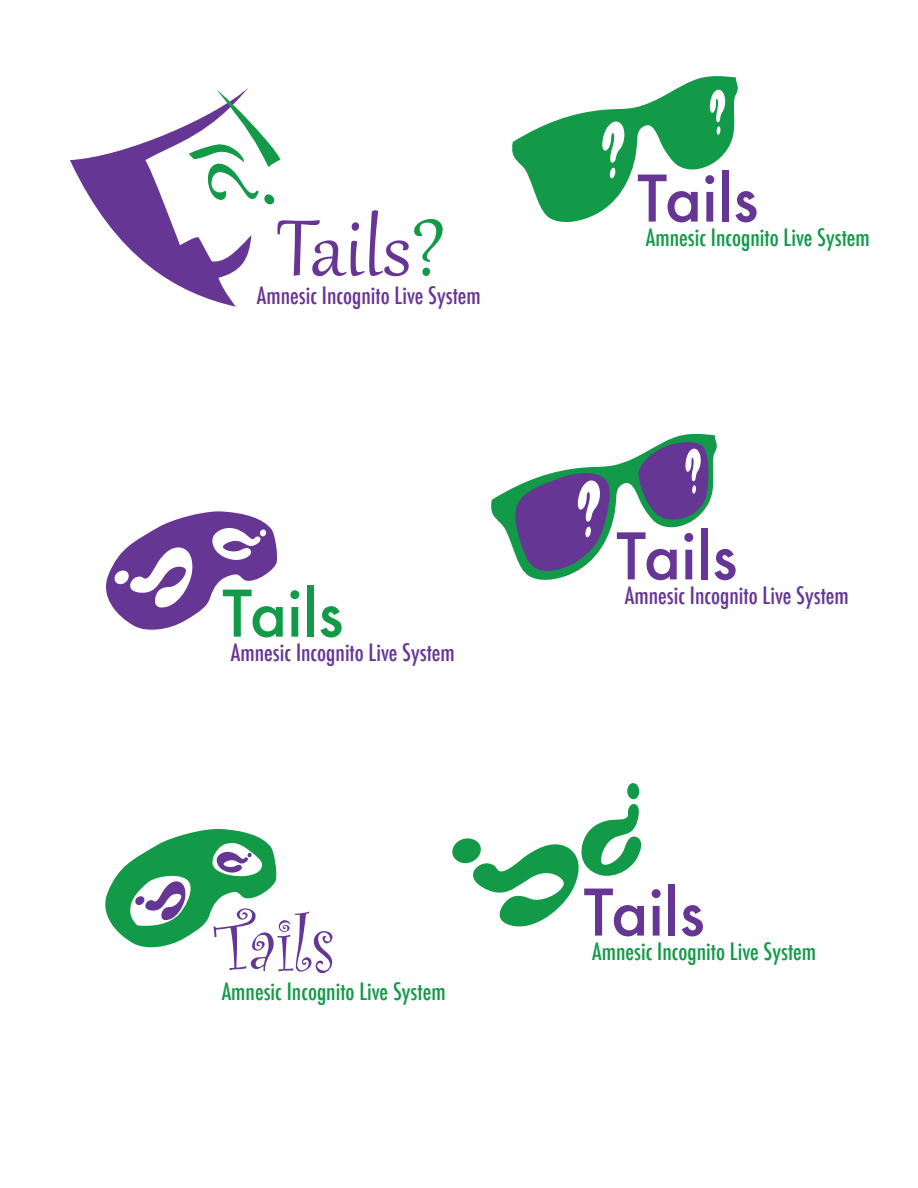
<style>
.page{position:relative;width:918px;height:1188px;background:#fff}
.page>*{position:absolute;margin:0;border:0;box-sizing:border-box;transform-origin:0 0}
.t1{font:97.5px "Gabriola";color:#663695}
.t2{font:78px "Curlz";color:#663695}
.t3{font:500 62.4px "Futura";color:#663695}
.t4{font:500 62.4px "Futura";color:#129a48}
.t5{font:500 condensed 23.4px "Futura";color:#129a48}
.t6{font:500 condensed 23.4px "Futura";color:#663695}
.s1{color:#129a48}
</style>
<div class="page">
<svg style="left:70px;top:87px;width:211px;height:220px"></svg>
<svg style="left:452px;top:783px;width:190px;height:144px"></svg>
<svg style="left:491px;top:433px;width:226px;height:147px"></svg>
<svg style="left:105px;top:828px;width:172px;height:120px"></svg>
<svg style="left:106px;top:511px;width:172px;height:119px"></svg>
<svg style="left:512px;top:76px;width:226px;height:146px"></svg>
<h1 class="t1" style="left:277px;top:184px;width:170px">Tails<span class="s1">?</span></h1>
<p class="t6" style="left:257px;top:280px;width:225px">Amnesic Incognito Live System</p>
<h3 class="t4" style="left:222px;top:571px;width:123px">Tails</h3>
<p class="t6" style="left:231px;top:637px;width:225px">Amnesic Incognito Live System</p>
<h2 class="t2" style="left:216px;top:890px;width:121px">Tails</h2>
<p class="t5" style="left:222px;top:977px;width:225px">Amnesic Incognito Live System</p>
<h3 class="t3" style="left:637px;top:156px;width:123px">Tails</h3>
<p class="t5" style="left:646px;top:222px;width:225px">Amnesic Incognito Live System</p>
<h3 class="t3" style="left:616px;top:513px;width:123px">Tails</h3>
<p class="t6" style="left:625px;top:580px;width:225px">Amnesic Incognito Live System</p>
<h3 class="t3" style="left:583px;top:870px;width:123px">Tails</h3>
<p class="t5" style="left:592px;top:936px;width:225px">Amnesic Incognito Live System</p>
</div>
